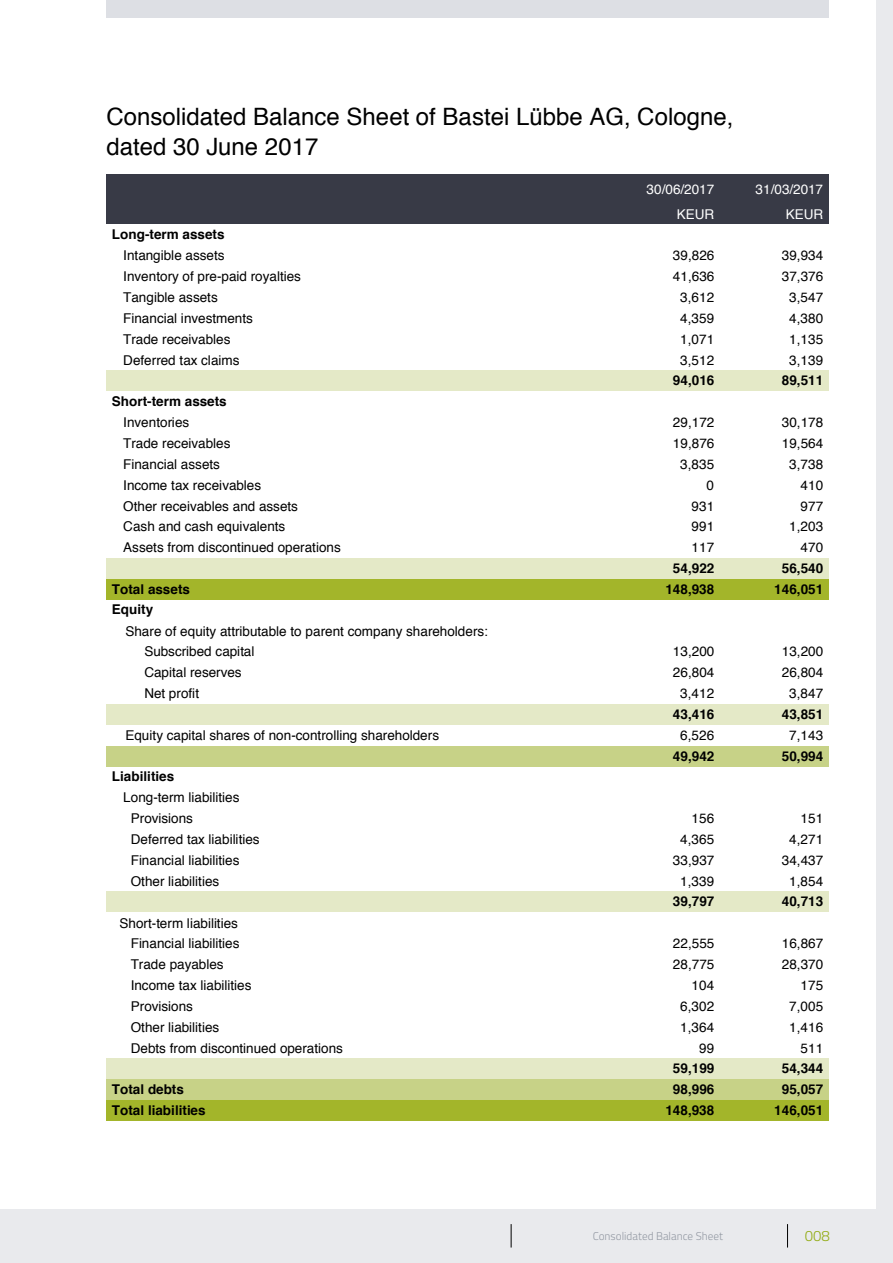
<style>
.page{position:relative;width:893px;height:1263px;background:#e9eaed}
.page>*{position:absolute;margin:0;border:0;box-sizing:border-box;transform-origin:0 0}
.t1{font:24px/29.7px "Helvetica";color:#000}
.t2{font:300 15px "Titillium";color:#94ad19}
.t3{font:13.5px/20.9px "Helvetica";letter-spacing:.005em;color:#000}
.t4{font:700 13.5px "Helvetica";letter-spacing:.005em;color:#000}
.t5{font:13.5px "Helvetica";color:#fff}
.t6{font:300 11.25px "Titillium";color:#9399a3}
</style>
<div class="page">
<div style="left:0;top:0;width:876px;height:1209px;background:#fff"></div>
<div style="left:106px;top:0;width:723px;height:17px;background:#dddfe4"></div>
<div style="left:106px;top:174px;width:504px;height:29px;background:#383a46"></div>
<div style="left:610px;top:174px;width:109px;height:29px;background:#383a46"></div>
<div style="left:719px;top:174px;width:109px;height:29px;background:#383a46"></div>
<div style="left:106px;top:203px;width:504px;height:21px;background:#383a46"></div>
<div style="left:610px;top:203px;width:109px;height:21px;background:#383a46"></div>
<div style="left:719px;top:203px;width:109px;height:21px;background:#383a46"></div>
<div style="left:106px;top:370px;width:504px;height:21px;background:#e4e9c7"></div>
<div style="left:610px;top:370px;width:109px;height:21px;background:#e4e9c7"></div>
<div style="left:719px;top:370px;width:109px;height:21px;background:#e4e9c7"></div>
<div style="left:106px;top:558px;width:504px;height:21px;background:#e4e9c7"></div>
<div style="left:610px;top:558px;width:109px;height:21px;background:#e4e9c7"></div>
<div style="left:719px;top:558px;width:109px;height:21px;background:#e4e9c7"></div>
<div style="left:106px;top:579px;width:504px;height:20px;background:#a3b52a"></div>
<div style="left:610px;top:579px;width:109px;height:20px;background:#a3b52a"></div>
<div style="left:719px;top:579px;width:109px;height:20px;background:#a3b52a"></div>
<div style="left:106px;top:704px;width:504px;height:21px;background:#e4e9c7"></div>
<div style="left:610px;top:704px;width:109px;height:21px;background:#e4e9c7"></div>
<div style="left:719px;top:704px;width:109px;height:21px;background:#e4e9c7"></div>
<div style="left:106px;top:745px;width:504px;height:21px;background:#c7d287"></div>
<div style="left:610px;top:745px;width:109px;height:21px;background:#c7d287"></div>
<div style="left:719px;top:745px;width:109px;height:21px;background:#c7d287"></div>
<div style="left:106px;top:891px;width:504px;height:21px;background:#e4e9c7"></div>
<div style="left:610px;top:891px;width:109px;height:21px;background:#e4e9c7"></div>
<div style="left:719px;top:891px;width:109px;height:21px;background:#e4e9c7"></div>
<div style="left:106px;top:1058px;width:504px;height:21px;background:#e4e9c7"></div>
<div style="left:610px;top:1058px;width:109px;height:21px;background:#e4e9c7"></div>
<div style="left:719px;top:1058px;width:109px;height:21px;background:#e4e9c7"></div>
<div style="left:106px;top:1079px;width:504px;height:21px;background:#c7d287"></div>
<div style="left:610px;top:1079px;width:109px;height:21px;background:#c7d287"></div>
<div style="left:719px;top:1079px;width:109px;height:21px;background:#c7d287"></div>
<div style="left:106px;top:1100px;width:504px;height:21px;background:#a3b52a"></div>
<div style="left:610px;top:1100px;width:109px;height:21px;background:#a3b52a"></div>
<div style="left:719px;top:1100px;width:109px;height:21px;background:#a3b52a"></div>
<svg style="left:511px;top:1224px;width:1px;height:23px"></svg>
<svg style="left:787px;top:1224px;width:1px;height:23px"></svg>
<h1 class="t1" style="left:106px;top:103px;width:628px">Consolidated Balance Sheet of Bastei Lübbe AG, Cologne, dated 30 June 2017</h1>
<p class="t5" style="left:647px;top:179px;width:69px">30/06/2017</p>
<p class="t5" style="left:756px;top:179px;width:69px">31/03/2017</p>
<p class="t5" style="left:677px;top:203px;width:39px">KEUR</p>
<p class="t5" style="left:786px;top:203px;width:39px">KEUR</p>
<p class="t4" style="left:112px;top:223px;width:114px">Long-term assets</p>
<p class="t3" style="left:123px;top:246px;width:103px">Intangible assets</p>
<p class="t3" style="left:673px;top:246px;width:43px">39,826</p>
<p class="t3" style="left:782px;top:246px;width:43px">39,934</p>
<p class="t3" style="left:123px;top:266px;width:179px">Inventory of pre-paid royalties</p>
<p class="t3" style="left:673px;top:266px;width:43px">41,636</p>
<p class="t3" style="left:782px;top:266px;width:43px">37,376</p>
<p class="t3" style="left:123px;top:287px;width:96px">Tangible assets</p>
<p class="t3" style="left:680px;top:287px;width:35px">3,612</p>
<p class="t3" style="left:789px;top:287px;width:35px">3,547</p>
<p class="t3" style="left:123px;top:308px;width:131px">Financial investments</p>
<p class="t3" style="left:680px;top:308px;width:35px">4,359</p>
<p class="t3" style="left:789px;top:308px;width:35px">4,380</p>
<p class="t3" style="left:123px;top:329px;width:109px">Trade receivables</p>
<p class="t3" style="left:680px;top:329px;width:35px">1,071</p>
<p class="t3" style="left:789px;top:329px;width:35px">1,135</p>
<p class="t3" style="left:123px;top:350px;width:118px">Deferred tax claims</p>
<p class="t3" style="left:680px;top:350px;width:35px">3,512</p>
<p class="t3" style="left:789px;top:350px;width:35px">3,139</p>
<p class="t4" style="left:673px;top:369px;width:43px">94,016</p>
<p class="t4" style="left:782px;top:369px;width:43px">89,511</p>
<p class="t4" style="left:112px;top:390px;width:116px">Short-term assets</p>
<p class="t3" style="left:123px;top:412px;width:67px">Inventories</p>
<p class="t3" style="left:673px;top:412px;width:43px">29,172</p>
<p class="t3" style="left:782px;top:412px;width:43px">30,178</p>
<p class="t3" style="left:123px;top:433px;width:109px">Trade receivables</p>
<p class="t3" style="left:673px;top:433px;width:43px">19,876</p>
<p class="t3" style="left:782px;top:433px;width:43px">19,564</p>
<p class="t3" style="left:123px;top:454px;width:98px">Financial assets</p>
<p class="t3" style="left:680px;top:454px;width:35px">3,835</p>
<p class="t3" style="left:789px;top:454px;width:35px">3,738</p>
<p class="t3" style="left:123px;top:475px;width:139px">Income tax receivables</p>
<p class="t3" style="left:707px;top:475px;width:9px">0</p>
<p class="t3" style="left:801px;top:475px;width:24px">410</p>
<p class="t3" style="left:123px;top:496px;width:176px">Other receivables and assets</p>
<p class="t3" style="left:692px;top:496px;width:24px">931</p>
<p class="t3" style="left:801px;top:496px;width:24px">977</p>
<p class="t3" style="left:123px;top:516px;width:163px">Cash and cash equivalents</p>
<p class="t3" style="left:692px;top:516px;width:24px">991</p>
<p class="t3" style="left:789px;top:516px;width:35px">1,203</p>
<p class="t3" style="left:123px;top:537px;width:219px">Assets from discontinued operations</p>
<p class="t3" style="left:692px;top:537px;width:24px">117</p>
<p class="t3" style="left:801px;top:537px;width:24px">470</p>
<p class="t4" style="left:673px;top:557px;width:43px">54,922</p>
<p class="t4" style="left:782px;top:557px;width:43px">56,540</p>
<p class="t4" style="left:112px;top:578px;width:80px">Total assets</p>
<p class="t4" style="left:665px;top:578px;width:50px">148,938</p>
<p class="t4" style="left:774px;top:578px;width:50px">146,051</p>
<p class="t4" style="left:112px;top:599px;width:43px">Equity</p>
<p class="t3" style="left:144px;top:621px;width:345px;text-indent:-19px">Share of equity attributable to parent company shareholders:<br>Subscribed capital</p>
<p class="t3" style="left:673px;top:642px;width:43px">13,200</p>
<p class="t3" style="left:782px;top:642px;width:43px">13,200</p>
<p class="t3" style="left:144px;top:662px;width:99px">Capital reserves</p>
<p class="t3" style="left:673px;top:662px;width:43px">26,804</p>
<p class="t3" style="left:782px;top:662px;width:43px">26,804</p>
<p class="t3" style="left:144px;top:683px;width:56px">Net profit</p>
<p class="t3" style="left:680px;top:683px;width:35px">3,412</p>
<p class="t3" style="left:789px;top:683px;width:35px">3,847</p>
<p class="t4" style="left:673px;top:703px;width:43px">43,416</p>
<p class="t4" style="left:782px;top:703px;width:43px">43,851</p>
<p class="t3" style="left:125px;top:725px;width:315px">Equity capital shares of non-controlling shareholders</p>
<p class="t3" style="left:680px;top:725px;width:35px">6,526</p>
<p class="t3" style="left:789px;top:725px;width:35px">7,143</p>
<p class="t4" style="left:673px;top:745px;width:43px">49,942</p>
<p class="t4" style="left:782px;top:745px;width:43px">50,994</p>
<p class="t4" style="left:112px;top:765px;width:64px">Liabilities</p>
<p class="t3" style="left:131px;top:788px;width:110px;text-indent:-8px">Long-term liabilities<br>Provisions</p>
<p class="t3" style="left:692px;top:808px;width:24px">156</p>
<p class="t3" style="left:801px;top:808px;width:24px">151</p>
<p class="t3" style="left:131px;top:829px;width:130px">Deferred tax liabilities</p>
<p class="t3" style="left:680px;top:829px;width:35px">4,365</p>
<p class="t3" style="left:789px;top:829px;width:35px">4,271</p>
<p class="t3" style="left:131px;top:850px;width:110px">Financial liabilities</p>
<p class="t3" style="left:673px;top:850px;width:43px">33,937</p>
<p class="t3" style="left:782px;top:850px;width:43px">34,437</p>
<p class="t3" style="left:131px;top:871px;width:90px">Other liabilities</p>
<p class="t3" style="left:680px;top:871px;width:35px">1,339</p>
<p class="t3" style="left:789px;top:871px;width:35px">1,854</p>
<p class="t4" style="left:673px;top:891px;width:43px">39,797</p>
<p class="t4" style="left:782px;top:891px;width:43px">40,713</p>
<p class="t3" style="left:119px;top:913px;width:122px;text-align:right">Short-term liabilities<br>Financial liabilities</p>
<p class="t3" style="left:673px;top:934px;width:43px">22,555</p>
<p class="t3" style="left:782px;top:934px;width:43px">16,867</p>
<p class="t3" style="left:131px;top:954px;width:94px">Trade payables</p>
<p class="t3" style="left:673px;top:954px;width:43px">28,775</p>
<p class="t3" style="left:782px;top:954px;width:43px">28,370</p>
<p class="t3" style="left:131px;top:975px;width:122px">Income tax liabilities</p>
<p class="t3" style="left:692px;top:975px;width:24px">104</p>
<p class="t3" style="left:801px;top:975px;width:24px">175</p>
<p class="t3" style="left:131px;top:996px;width:64px">Provisions</p>
<p class="t3" style="left:680px;top:996px;width:35px">6,302</p>
<p class="t3" style="left:789px;top:996px;width:35px">7,005</p>
<p class="t3" style="left:131px;top:1017px;width:90px">Other liabilities</p>
<p class="t3" style="left:680px;top:1017px;width:35px">1,364</p>
<p class="t3" style="left:789px;top:1017px;width:35px">1,416</p>
<p class="t3" style="left:131px;top:1038px;width:214px">Debts from discontinued operations</p>
<p class="t3" style="left:699px;top:1038px;width:17px">99</p>
<p class="t3" style="left:801px;top:1038px;width:24px">511</p>
<p class="t4" style="left:673px;top:1057px;width:43px">59,199</p>
<p class="t4" style="left:782px;top:1057px;width:43px">54,344</p>
<p class="t4" style="left:112px;top:1078px;width:74px">Total debts</p>
<p class="t4" style="left:673px;top:1078px;width:43px">98,996</p>
<p class="t4" style="left:782px;top:1078px;width:43px">95,057</p>
<p class="t4" style="left:112px;top:1099px;width:95px">Total liabilities</p>
<p class="t4" style="left:665px;top:1099px;width:50px">148,938</p>
<p class="t4" style="left:774px;top:1099px;width:50px">146,051</p>
<p class="t6" style="left:593px;top:1228px;width:132px">Consolidated Balance Sheet</p>
<p class="t2" style="left:805px;top:1225px;width:27px">008</p>
</div>
